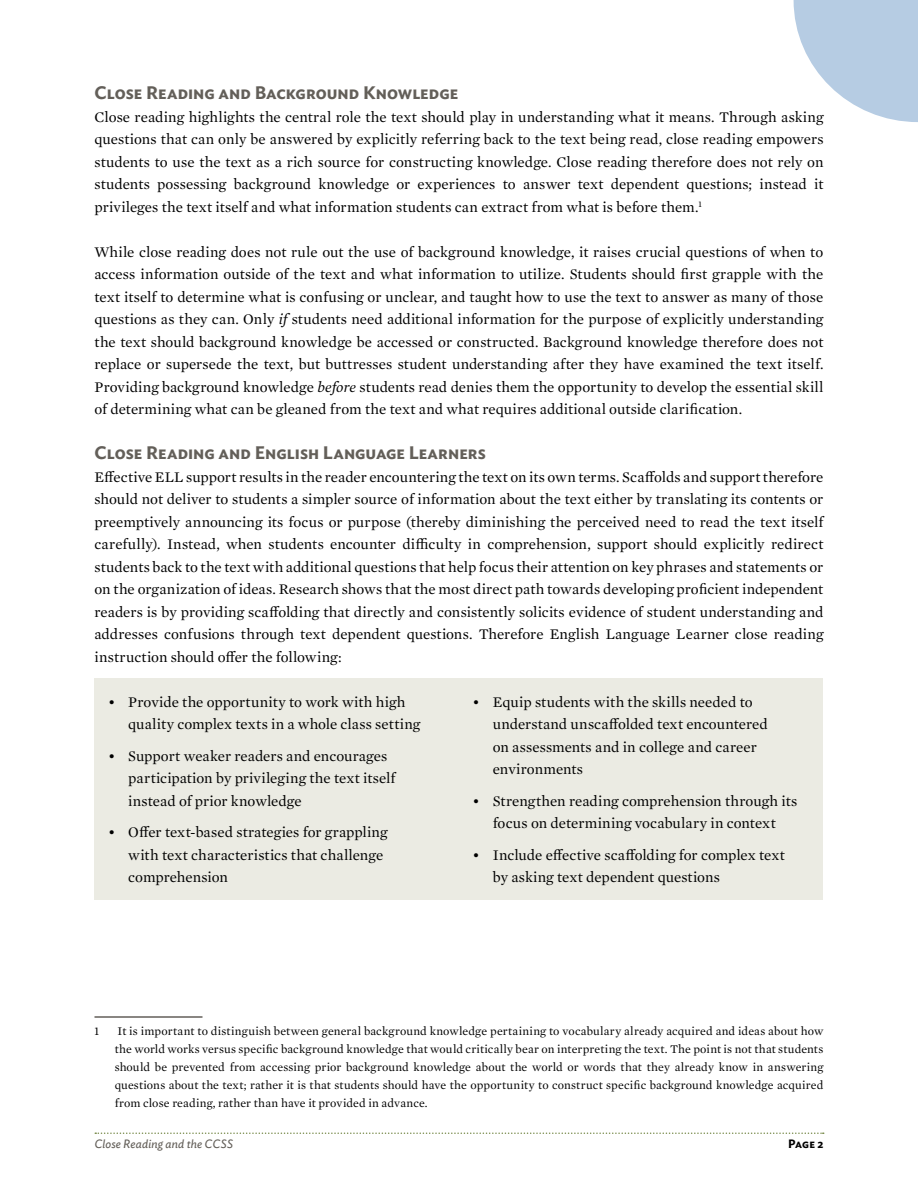
<style>
.page{position:relative;width:918px;height:1188px;background:#fff}
.page>*{position:absolute;margin:0;border:0;box-sizing:border-box;transform-origin:0 0}
.t1{font:600 18px "Ideal Sans";color:#635f59}
.t2{font:15px/22.5px "Mercury Text G1";color:#000}
.t3{font:12px/18px "Mercury Text G1";letter-spacing:.01em;color:#000;text-align:justify}
.t4{font:italic 12px "Ideal Sans";letter-spacing:.01em;color:#635f59}
.t5{font:600 12px "Ideal Sans";color:#000}
.s1{font-style:italic}
</style>
<div class="page">
<svg style="left:95px;top:1132px;width:729px;height:2px"></svg>
<hr style="left:94px;top:1016px;width:108px;height:2px;background:#635f59">
<div style="left:94px;top:678px;width:730px;height:221px;background:#ebebe3"></div>
<svg style="left:794px;top:0;width:124px;height:122px"></svg>
<p class="t1" style="left:94px;top:79px;width:365px">Close Reading and Background Knowledge</p>
<p class="t2" style="left:94px;top:104px;width:731px;text-align:justify">Close reading highlights the central role the text should play in understanding what it means. Through asking questions that can only be answered by explicitly referring back to the text being read, close reading empowers students to use the text as a rich source for constructing knowledge. Close reading therefore does not rely on students possessing background knowledge or experiences to answer text dependent questions; instead it privileges the text itself and what information students can extract from what is before them.<sup>1</sup></p>
<p class="t2" style="left:94px;top:239px;width:731px;text-align:justify">While close reading does not rule out the use of background knowledge, it raises crucial questions of when to access information outside of the text and what information to utilize. Students should first grapple with the text itself to determine what is confusing or unclear, and taught how to use the text to answer as many of those questions as they can. Only <span class="s1">if</span> students need additional information for the purpose of explicitly understanding the text should background knowledge be accessed or constructed. Background knowledge therefore does not replace or supersede the text, but buttresses student understanding after they have examined the text itself.<br>Providing background knowledge <span class="s1">before</span> students read denies them the opportunity to develop the essential skill of determining what can be gleaned from the text and what requires additional outside clarification.</p>
<p class="t1" style="left:94px;top:439px;width:393px">Close Reading and English Language Learners</p>
<p class="t2" style="left:94px;top:464px;width:731px;text-align:justify">Effective ELL support results in the reader encountering the text on its own terms. Scaffolds and support therefore should not deliver to students a simpler source of information about the text either by translating its contents or preemptively announcing its focus or purpose (thereby diminishing the perceived need to read the text itself carefully). Instead, when students encounter difficulty in comprehension, support should explicitly redirect students back to the text with additional questions that help focus their attention on key phrases and statements or on the organization of ideas. Research shows that the most direct path towards developing proficient independent readers is by providing scaffolding that directly and consistently solicits evidence of student understanding and addresses confusions through text dependent questions. Therefore English Language Learner close reading instruction should offer the following:</p>
<p class="t2" style="left:128px;top:689px;width:294px;text-indent:-20px">• Provide the opportunity to work with high quality complex texts in a whole class setting</p>
<p class="t2" style="left:128px;top:743px;width:269px;text-indent:-20px">• Support weaker readers and encourages participation by privileging the text itself instead of prior knowledge</p>
<p class="t2" style="left:128px;top:820px;width:261px;text-indent:-20px">• Offer text-based strategies for grappling with text characteristics that challenge comprehension</p>
<p class="t2" style="left:493px;top:689px;width:277px;text-indent:-20px">• Equip students with the skills needed to understand unscaffolded text encountered on assessments and in college and career environments</p>
<p class="t2" style="left:472px;top:788px;width:326px;text-align:center">• Strengthen reading comprehension through its focus on determining vocabulary in context</p>
<p class="t2" style="left:493px;top:842px;width:294px;text-indent:-20px">• Include effective scaffolding for complex text by asking text dependent questions</p>
<p class="t3" style="left:94px;top:1021px;width:6px">1</p>
<p class="t3" style="left:115px;top:1021px;width:710px">It is important to distinguish between general background knowledge pertaining to vocabulary already acquired and ideas about how the world works versus specific background knowledge that would critically bear on interpreting the text. The point is not that students should be prevented from accessing prior background knowledge about the world or words that they already know in answering questions about the text; rather it is that students should have the opportunity to construct specific background knowledge acquired from close reading, rather than have it provided in advance.</p>
<p class="t4" style="left:94px;top:1134px;width:140px">Close Reading and the CCSS</p>
<p class="t5" style="left:788px;top:1134px;width:37px">Page 2</p>
</div>
